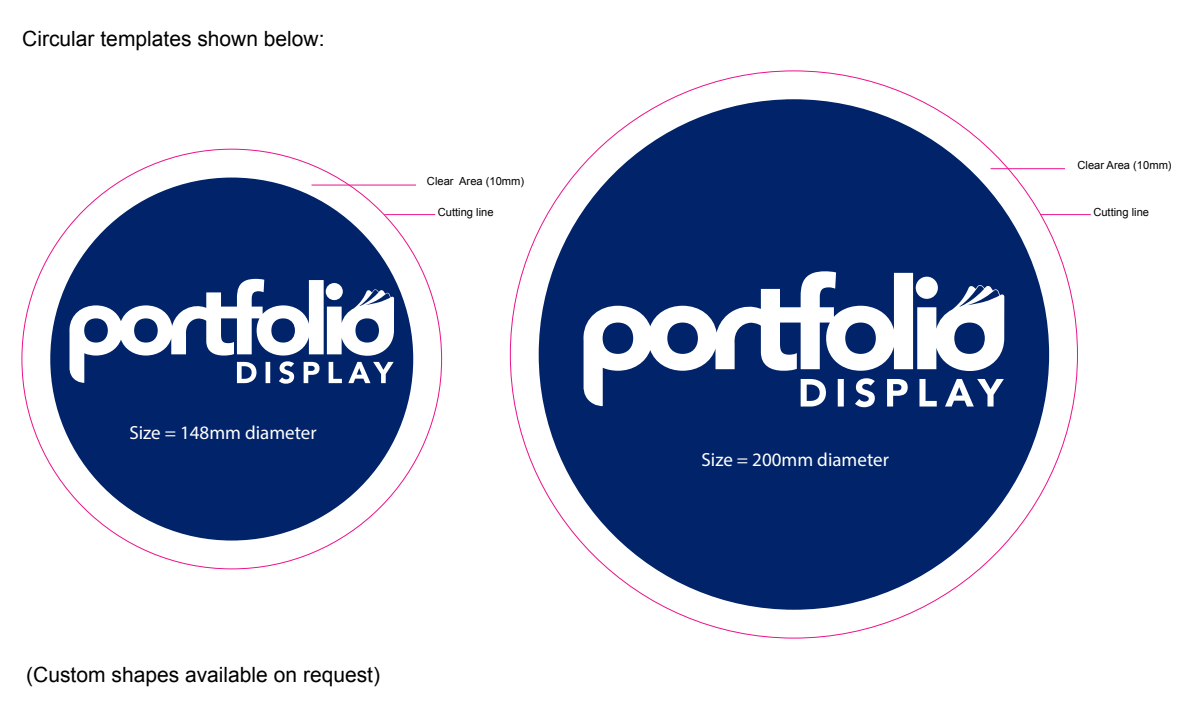
<style>
.page{position:relative;width:1191px;height:709px;background:#fff}
.page>*{position:absolute;margin:0;border:0;box-sizing:border-box;transform-origin:0 0}
.t1{font:21px "Arial";color:#000001}
.t2{font:19px "Myriad Pro";color:#fff}
.t3{font:11.1px "Arial";color:#000001}
</style>
<div class="page">
<div style="left:50px;top:177px;width:363px;height:363px;background:#002369;border-radius:50%"></div>
<div style="left:538px;top:99px;width:511px;height:510px;background:#002369;border-radius:50%"></div>
<svg style="left:583px;top:271px;width:330px;height:135px"></svg>
<svg style="left:915px;top:277px;width:89px;height:94px"></svg>
<svg style="left:945px;top:379px;width:58px;height:27px"></svg>
<svg style="left:919px;top:379px;width:17px;height:27px"></svg>
<svg style="left:887px;top:379px;width:20px;height:27px"></svg>
<svg style="left:855px;top:378px;width:19px;height:29px"></svg>
<svg style="left:837px;top:379px;width:6px;height:27px"></svg>
<svg style="left:800px;top:379px;width:26px;height:27px"></svg>
<svg style="left:69px;top:279px;width:325px;height:105px"></svg>
<hr style="left:311px;top:184px;width:105px;height:1px;background:#eb128a">
<hr style="left:384px;top:214px;width:51px;height:1px;background:#eb128a">
<hr style="left:990px;top:168px;width:75px;height:1px;background:#eb128a">
<hr style="left:1040px;top:214px;width:50px;height:1px;background:#eb128a">
<p class="t1" style="left:22px;top:25px;width:304px">Circular templates shown below:</p>
<p class="t2" style="left:129px;top:421px;width:189px">Size = 148mm diameter</p>
<p class="t3" style="left:427px;top:174px;width:99px">Clear Area (10mm)</p>
<p class="t3" style="left:438px;top:205px;width:57px">Cutting line</p>
<p class="t1" style="left:26px;top:661px;width:355px">(Custom shapes available on request)</p>
<p class="t2" style="left:701px;top:447px;width:189px">Size = 200mm diameter</p>
<p class="t3" style="left:1077px;top:157px;width:96px">Clear Area (10mm)</p>
<p class="t3" style="left:1093px;top:205px;width:57px">Cutting line</p>
</div>
